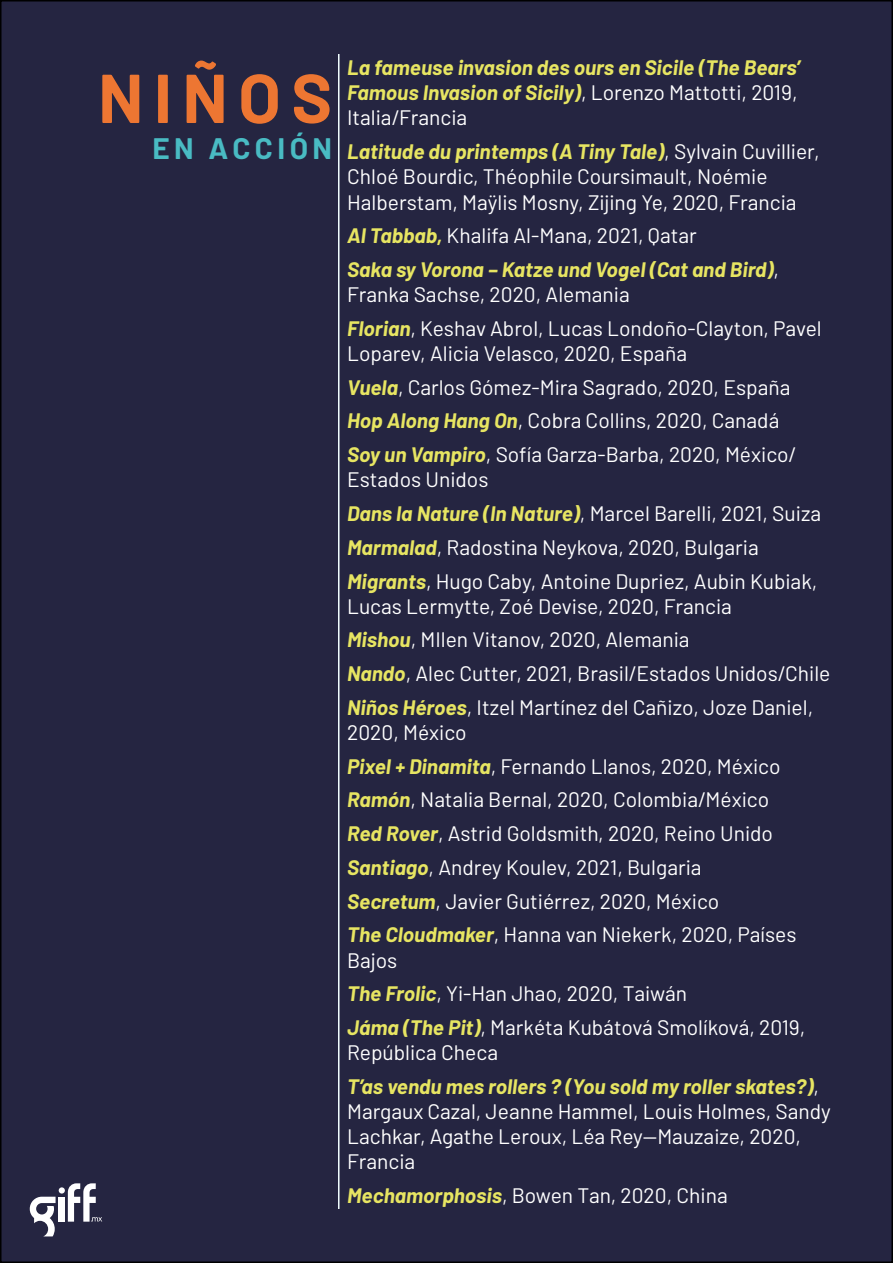
<style>
.page{position:relative;width:893px;height:1263px;background:#fff}
.page>*{position:absolute;margin:0;border:0;box-sizing:border-box;transform-origin:0 0}
.t1{font:700 69px "Barlow";letter-spacing:.15em;color:#ed7632}
.t2{font:700 29.7px "Barlow";letter-spacing:.15em;color:#49bbc3}
.t3{font:21px/33.8px "Barlow";color:#fff}
.t4{font:italic 700 21px/25.2px "Barlow";color:#e7e562}
.s1{font-weight:400;font-style:normal;color:#fff}
.s2{font-weight:700;font-style:italic;color:#e7e562}
</style>
<div class="page">
<div style="left:1px;top:1px;width:891px;height:1261px;background:#252541"></div>
<svg style="left:30px;top:1183px;width:72px;height:53px"></svg>
<hr style="left:338px;top:54px;width:1px;height:1155px;background:#f2ffff">
<h1 class="t1" style="left:98px;top:55px;width:236px">NIÑOS</h1>
<h2 class="t2" style="left:152px;top:130px;width:181px">EN ACCIÓN</h2>
<p class="t4" style="left:347px;top:55px;width:455px">La fameuse invasion des ours en Sicile (The Bears’<br>Famous Invasion of Sicily)<span class="s1">, Lorenzo Mattotti, 2019,<br>Italia/Francia</span></p>
<p class="t3" style="left:347px;top:138px;width:474px;line-height:25.2px"><span class="s2">Latitude du printemps (A Tiny Tale)</span>, Sylvain Cuvillier,<br>Chloé Bourdic, Théophile Coursimault, Noémie<br>Halberstam, Maÿlis Mosny, Zijing Ye, 2020, Francia</p>
<p class="t4" style="left:347px;top:219px;width:433px;line-height:33.8px">Al Tabbab, <span class="s1">Khalifa Al-Mana, 2021, Qatar<br></span>Saka sy Vorona – Katze und Vogel (Cat and Bird)<span class="s1">,</span></p>
<p class="t3" style="left:347px;top:277px;width:476px">Franka Sachse, 2020, Alemania<br><span class="s2">Florian</span>, Keshav Abrol, Lucas Londoño-Clayton, Pavel</p>
<p class="t3" style="left:347px;top:336px;width:450px">Loparev, Alicia Velasco, 2020, España<br><span class="s2">Vuela</span>, Carlos Gómez-Mira Sagrado, 2020, España <span class="s2">Hop Along Hang On</span>, Cobra Collins, 2020, Canadá <span class="s2">Soy un Vampiro</span>, Sofía Garza-Barba, 2020, México/</p>
<p class="t3" style="left:347px;top:462px;width:475px">Estados Unidos<br><span class="s2">Dans la Nature (In Nature)</span>, Marcel Barelli, 2021, Suiza <span class="s2">Marmalad</span>, Radostina Neykova, 2020, Bulgaria <span class="s2">Migrants</span>, Hugo Caby, Antoine Dupriez, Aubin Kubiak,</p>
<p class="t3" style="left:347px;top:589px;width:485px">Lucas Lermytte, Zoé Devise, 2020, Francia<br><span class="s2">Mishou</span>, MIlen Vitanov, 2020, Alemania<br><span class="s2">Nando</span>, Alec Cutter, 2021, Brasil/Estados Unidos/Chile <span class="s2">Niños Héroes</span>, Itzel Martínez del Cañizo, Joze Daniel,</p>
<p class="t3" style="left:347px;top:715px;width:451px">2020, México<br><span class="s2">Pixel + Dinamita</span>, Fernando Llanos, 2020, México <span class="s2">Ramón</span>, Natalia Bernal, 2020, Colombia/México <span class="s2">Red Rover</span>, Astrid Goldsmith, 2020, Reino Unido <span class="s2">Santiago</span>, Andrey Koulev, 2021, Bulgaria <span class="s2">Secretum</span>, Javier Gutiérrez, 2020, México<br><span class="s2">The Cloudmaker</span>, Hanna van Niekerk, 2020, Países</p>
<p class="t3" style="left:347px;top:942px;width:460px">Bajos<br><span class="s2">The Frolic</span>, Yi-Han Jhao, 2020, Taiwán<br><span class="s2">Jáma (The Pit)</span>, Markéta Kubátová Smolíková, 2019,</p>
<p class="t4" style="left:347px;top:1036px;width:473px;line-height:33.8px"><span class="s1">República Checa<br></span>T’as vendu mes rollers ? (You sold my roller skates?)<span class="s1">,</span></p>
<p class="t3" style="left:347px;top:1098px;width:485px;line-height:25.2px">Margaux Cazal, Jeanne Hammel, Louis Holmes, Sandy<br>Lachkar, Agathe Leroux, Léa Rey—Mauzaize, 2020,<br>Francia</p>
<p class="t3" style="left:347px;top:1178px;width:382px"><span class="s2">Mechamorphosis</span>, Bowen Tan, 2020, China</p>
</div>
